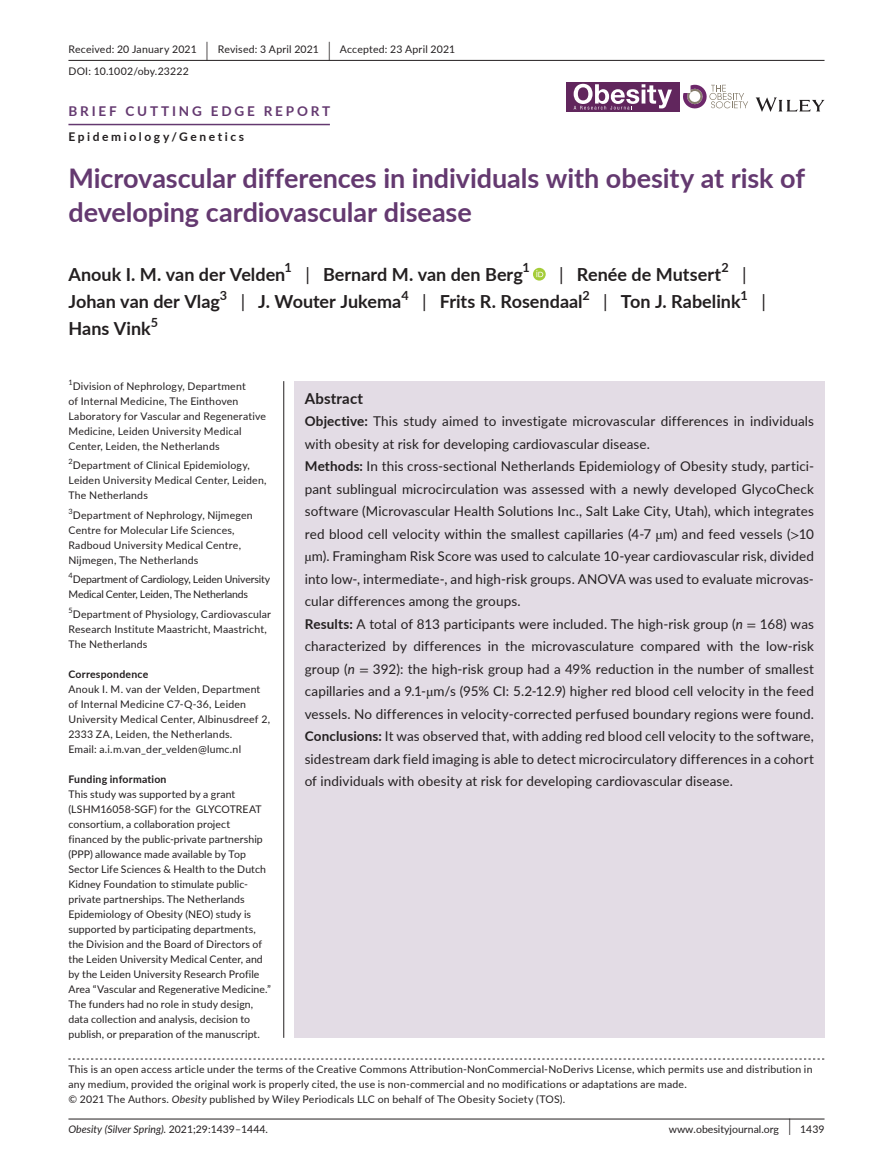
<style>
.page{position:relative;width:893px;height:1174px;background:#fff}
.page>*{position:absolute;margin:0;border:0;box-sizing:border-box;transform-origin:0 0}
.t1{font:700 27px/34.5px "Lato";letter-spacing:-.005em;color:#643970}
.t2{font:700 18px "Lato";color:#231f20}
.t3{font:18px "Lato";color:#231f20}
.t4{font:700 15px "Lato";letter-spacing:.015em;color:#231f20}
.t5{font:13.5px/22.5px "Lato";letter-spacing:.01em;color:#231f20}
.t6{font:700 13.5px "Lato";letter-spacing:.21em;color:#643970}
.t7{font:700 12.6px "Lato";color:#231f20}
.t8{font:700 12px "Lato";letter-spacing:.215em;color:#231f20}
.t9{font:10.5px/15px "Lato";letter-spacing:.015em;color:#231f20}
.t10{font:10.5px/15px "Lato";letter-spacing:-.015em;color:#231f20}
.t11{font:italic 10.5px "Lato";color:#231f20}
.t12{font:700 10.5px "Lato";letter-spacing:.02em;color:#231f20}
.t13{font:7.35px "Lato";color:#231f20}
.s1{font-size:19.65px}
.s2{font-weight:400}
.s3{font-weight:700}
.s4{font-family:"STIX"}
.s5{font-style:italic}
.s6{font-style:normal}
.s7{font-size:17.4px}
</style>
<div class="page">
<hr style="left:68px;top:1118px;width:756px;height:1px;background:#231f20">
<svg style="left:756px;top:97px;width:68px;height:15px"></svg>
<div style="left:566px;top:82px;width:114px;height:30px;background:#61265d"></div>
<svg style="left:574px;top:84px;width:98px;height:26px"></svg>
<svg style="left:683px;top:85px;width:65px;height:24px"></svg>
<hr style="left:68px;top:60px;width:756px;height:1px;background:#231f20">
<hr style="left:68px;top:124px;width:262px;height:1px;background:#643970">
<svg style="left:533px;top:268px;width:13px;height:12px"></svg>
<svg style="left:536px;top:270px;width:7px;height:7px"></svg>
<svg style="left:68px;top:1058px;width:756px;height:1px"></svg>
<hr style="left:283px;top:381px;width:1px;height:656px;background:#231f20">
<div style="left:294px;top:381px;width:530px;height:438px;background:#e3dce5"></div>
<div style="left:294px;top:818px;width:530px;height:219px;background:#e3dce5"></div>
<p class="t9" style="left:68px;top:38px;width:388px;line-height:21.8px">Received: 20 January 2021 <span class="s1">|</span> Revised: 3 April 2021 <span class="s1">|</span> Accepted: 23 April 2021<br>DOI: 10.1002/oby.23222</p>
<p class="t6" style="left:68px;top:101px;width:263px">BRIEF CUTTING EDGE REPORT</p>
<p class="t8" style="left:68px;top:128px;width:177px">Epidemiology/Genetics</p>
<h1 class="t1" style="left:68px;top:159px;width:738px">Microvascular differences in individuals with obesity at risk of developing cardiovascular disease</h1>
<h2 class="t2" style="left:68px;top:261px;width:218px">Anouk I. M. van der Velden</h2>
<p class="t7" style="left:285px;top:259px;width:9px">1</p>
<h2 class="t2" style="left:305px;top:261px;width:219px"><span class="s2">|</span> Bernard M. van den Berg</h2>
<p class="t7" style="left:523px;top:259px;width:9px">1</p>
<h2 class="t2" style="left:559px;top:261px;width:163px"><span class="s2">|</span> Renée de Mutsert</h2>
<p class="t7" style="left:721px;top:259px;width:9px">2</p>
<h2 class="t3" style="left:742px;top:261px;width:6px">|</h2>
<h2 class="t2" style="left:68px;top:288px;width:153px">Johan van der Vlag</h2>
<p class="t7" style="left:220px;top:286px;width:9px">3</p>
<h2 class="t2" style="left:241px;top:288px;width:162px"><span class="s2">|</span> J. Wouter Jukema</h2>
<p class="t7" style="left:401px;top:286px;width:9px">4</p>
<h2 class="t2" style="left:422px;top:288px;width:162px"><span class="s2">|</span> Frits R. Rosendaal</h2>
<p class="t7" style="left:582px;top:286px;width:9px">2</p>
<h2 class="t2" style="left:603px;top:288px;width:139px"><span class="s2">|</span> Ton J. Rabelink</h2>
<p class="t7" style="left:741px;top:286px;width:9px">1</p>
<h2 class="t3" style="left:761px;top:288px;width:6px">|</h2>
<h2 class="t2" style="left:68px;top:315px;width:84px">Hans Vink</h2>
<p class="t7" style="left:151px;top:313px;width:9px">5</p>
<p class="t13" style="left:68px;top:377px;width:6px">1</p>
<p class="t9" style="left:68px;top:378px;width:199px;text-indent:4px">Division of Nephrology, Department<br>of Internal Medicine, The Einthoven Laboratory for Vascular and Regenerative Medicine, Leiden University Medical Center, Leiden, the Netherlands</p>
<p class="t9" style="left:68px;top:457px;width:200px"><sup>2</sup>Department of Clinical Epidemiology,<br>Leiden University Medical Center, Leiden,<br>The Netherlands</p>
<p class="t9" style="left:68px;top:507px;width:186px"><sup>3</sup>Department of Nephrology, Nijmegen Centre for Molecular Life Sciences, Radboud University Medical Centre, Nijmegen, The Netherlands</p>
<p class="t10" style="left:68px;top:571px;width:203px"><sup>4</sup>Department of Cardiology, Leiden University<br>Medical Center, Leiden, The Netherlands</p>
<p class="t9" style="left:68px;top:606px;width:204px"><sup>5</sup>Department of Physiology, Cardiovascular<br>Research Institute Maastricht, Maastricht,<br>The Netherlands</p>
<p class="t12" style="left:68px;top:666px;width:81px">Correspondence</p>
<p class="t9" style="left:68px;top:681px;width:203px">Anouk I. M. van der Velden, Department of Internal Medicine C7-Q-36, Leiden University Medical Center, Albinusdreef 2, 2333 ZA, Leiden, the Netherlands.<br>Email: a.i.m.van_der_velden@lumc.nl</p>
<p class="t12" style="left:68px;top:771px;width:100px">Funding information</p>
<p class="t9" style="left:68px;top:786px;width:204px">This study was supported by a grant (LSHM16058-SGF) for the GLYCOTREAT consortium, a collaboration project financed by the public-private partnership (PPP) allowance made available by Top Sector Life Sciences &amp; Health to the Dutch Kidney Foundation to stimulate public&shy;private partnerships. The Netherlands Epidemiology of Obesity (NEO) study is supported by participating departments, the Division and the Board of Directors of the Leiden University Medical Center, and by the Leiden University Research Profile Area “Vascular and Regenerative Medicine.” The funders had no role in study design, data collection and analysis, decision to publish, or preparation of the manuscript.</p>
<h3 class="t4" style="left:305px;top:387px;width:60px">Abstract</h3>
<p class="t5" style="left:305px;top:409px;width:511px"><span class="s3">Objective:</span> This study aimed to investigate microvascular differences in individuals with obesity at risk for developing cardiovascular disease.<br><span class="s3">Methods:</span> In this cross-sectional Netherlands Epidemiology of Obesity study, partici&shy;pant sublingual microcirculation was assessed with a newly developed GlycoCheck software (Microvascular Health Solutions Inc., Salt Lake City, Utah), which integrates red blood cell velocity within the smallest capillaries (4-7 <span class="s4">µ</span>m) and feed vessels (<span class="s4">&gt;</span>10 <span class="s4">µ</span>m). Framingham Risk Score was used to calculate 10-year cardiovascular risk, divided into low-, intermediate-, and high-risk groups. ANOVA was used to evaluate microvas&shy;cular differences among the groups.<br><span class="s3">Results:</span> A total of 813 participants were included. The high-risk group (<span class="s5">n</span> <span class="s4">=</span> 168) was characterized by differences in the microvasculature compared with the low-risk group (<span class="s5">n</span> <span class="s4">=</span> 392): the high-risk group had a 49% reduction in the number of smallest capillaries and a 9.1-<span class="s4">µ</span>m/s (95% CI: 5.2-12.9) higher red blood cell velocity in the feed vessels. No differences in velocity-corrected perfused boundary regions were found.<br><span class="s3">Conclusions:</span> It was observed that, with adding red blood cell velocity to the software, sidestream dark field imaging is able to detect microcirculatory differences in a cohort of individuals with obesity at risk for developing cardiovascular disease.</p>
<p class="t9" style="left:68px;top:1061px;width:746px">This is an open access article under the terms of the Creative Commons Attribution-NonCommercial-NoDerivs License, which permits use and distribution in any medium, provided the original work is properly cited, the use is non-commercial and no modifications or adaptations are made.<br>© 2021 The Authors. <span class="s5">Obesity</span> published by Wiley Periodicals LLC on behalf of The Obesity Society (TOS).</p>
<p class="t11" style="left:68px;top:1121px;width:201px">Obesity (Silver Spring). <span class="s6">2021;29:1439–1444.</span></p>
<p class="t9" style="left:669px;top:1121px;width:157px">www.obesityjournal.org <span class="s7">|</span> 1439</p>
</div>
